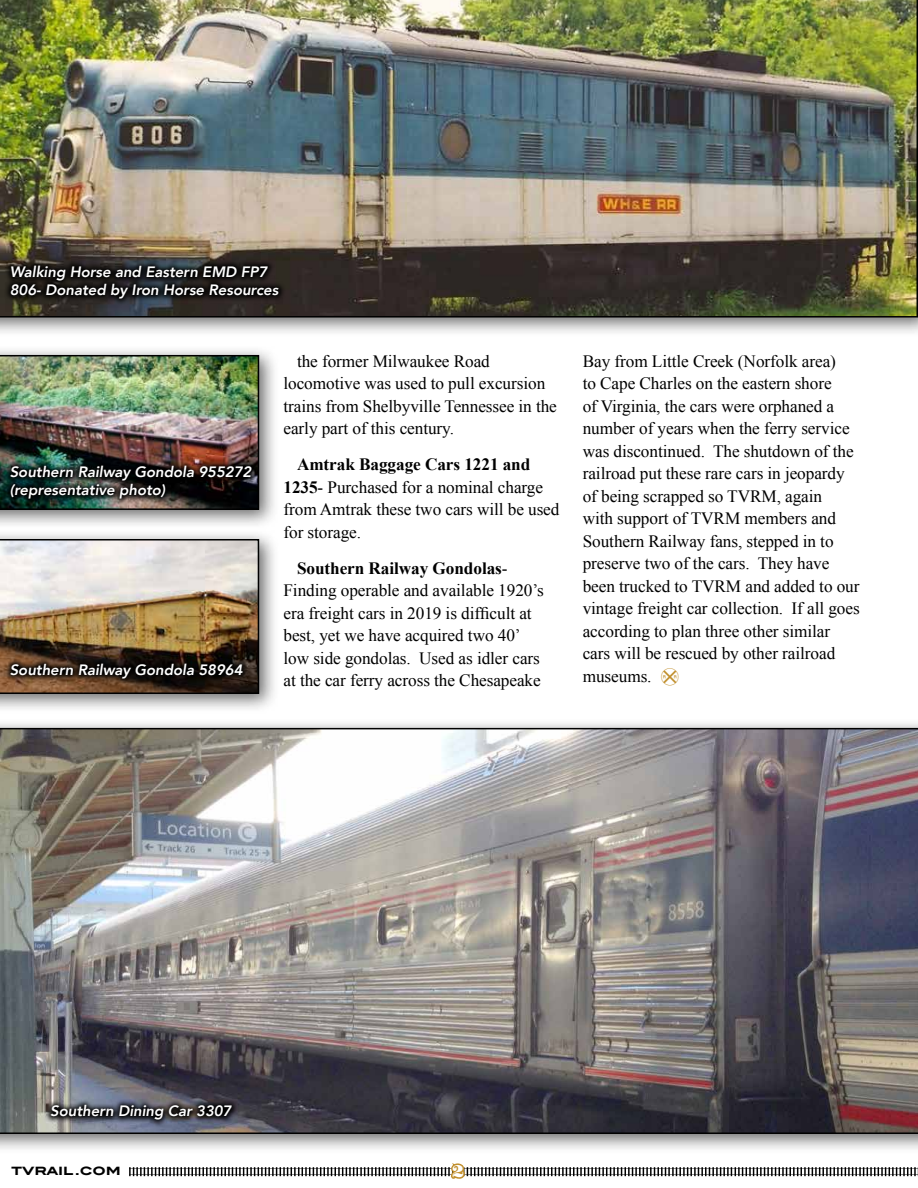
<style>
.page{position:relative;width:918px;height:1188px;background:#fff}
.page>*{position:absolute;margin:0;border:0;box-sizing:border-box;transform-origin:0 0}
.t1{font:17.25px/22.5px "Times New Roman";letter-spacing:-.005em;color:#000}
.t2{font:800 16.5px "Tiffany";color:#fff}
.t3{font:italic 800 15px/18px "Avenir";letter-spacing:-.005em;color:#fff}
.t4{font:700 13.5px "Blair ITC";letter-spacing:-.015em;color:#000}
.s1{font-weight:700}
.s2{font-size:17.7px}
.s3{font-family:"RR Sign";color:#c18f2d}
</style>
<div class="page">
<div style="left:0;top:717px;width:918px;height:437px;background:#000;opacity:.58"></div>
<img style="left:0;top:728px;width:918px;height:406px">
<svg style="left:129px;top:1163px;width:789px;height:16px"></svg>
<div style="left:0;top:0;width:918px;height:337px;background:#000;opacity:.58"></div>
<img style="left:0;top:0;width:918px;height:318px">
<div style="left:0;top:344px;width:279px;height:186px;background:#000;opacity:.58"></div>
<img style="left:0;top:355px;width:259px;height:155px">
<div style="left:0;top:529px;width:279px;height:185px;background:#000;opacity:.58"></div>
<img style="left:0;top:539px;width:259px;height:155px">
<svg style="left:4px;top:259px;width:282px;height:47px"></svg>
<img style="left:3px;top:459px;width:256px;height:47px">
<svg style="left:3px;top:656px;width:246px;height:29px"></svg>
<svg style="left:44px;top:1099px;width:195px;height:28px"></svg>
<p class="t3" style="left:10px;top:263px;width:270px">Walking Horse and Eastern EMD FP7<br>806- Donated by Iron Horse Resources</p>
<p class="t3" style="left:10px;top:463px;width:243px">Southern Railway Gondola 955272 (representative photo)</p>
<p class="t3" style="left:10px;top:660px;width:234px">Southern Railway Gondola 58964</p>
<p class="t1" style="left:283px;top:350px;width:275px;text-indent:14px">the former Milwaukee Road locomotive was used to pull excursion trains from Shelbyville Tennessee in the early part of this century.</p>
<p class="t1" style="left:283px;top:453px;width:278px;text-indent:14px"><span class="s1">Amtrak Baggage Cars 1221 and<br>1235</span>- Purchased for a nominal charge from Amtrak these two cars will be used for storage.</p>
<p class="t1" style="left:283px;top:557px;width:262px;text-indent:14px"><span class="s1">Southern Railway Gondolas</span>-Finding operable and available 1920’s era freight cars in 2019 is difficult at best, yet we have acquired two 40’ low side gondolas. Used as idler cars at the car ferry across the Chesapeake</p>
<p class="t1" style="left:583px;top:350px;width:279px">Bay from Little Creek (Norfolk area)<br>to Cape Charles on the eastern shore<br>of Virginia, the cars were orphaned a number of years when the ferry service was discontinued. The shutdown of the railroad put these rare cars in jeopardy of being scrapped so TVRM, again<br>with support of TVRM members and Southern Railway fans, stepped in to preserve two of the cars. They have been trucked to TVRM and added to our vintage freight car collection. If all goes according to plan three other similar cars will be rescued by other railroad museums<span class="s2">.</span> <span class="s3">e</span></p>
<p class="t3" style="left:50px;top:1102px;width:183px">Southern Dining Car 3307</p>
<p class="t4" style="left:11px;top:1162px;width:111px">TVRAIL.COM</p>
<p class="t2" style="left:452px;top:1160px;width:13px">2</p>
</div>
